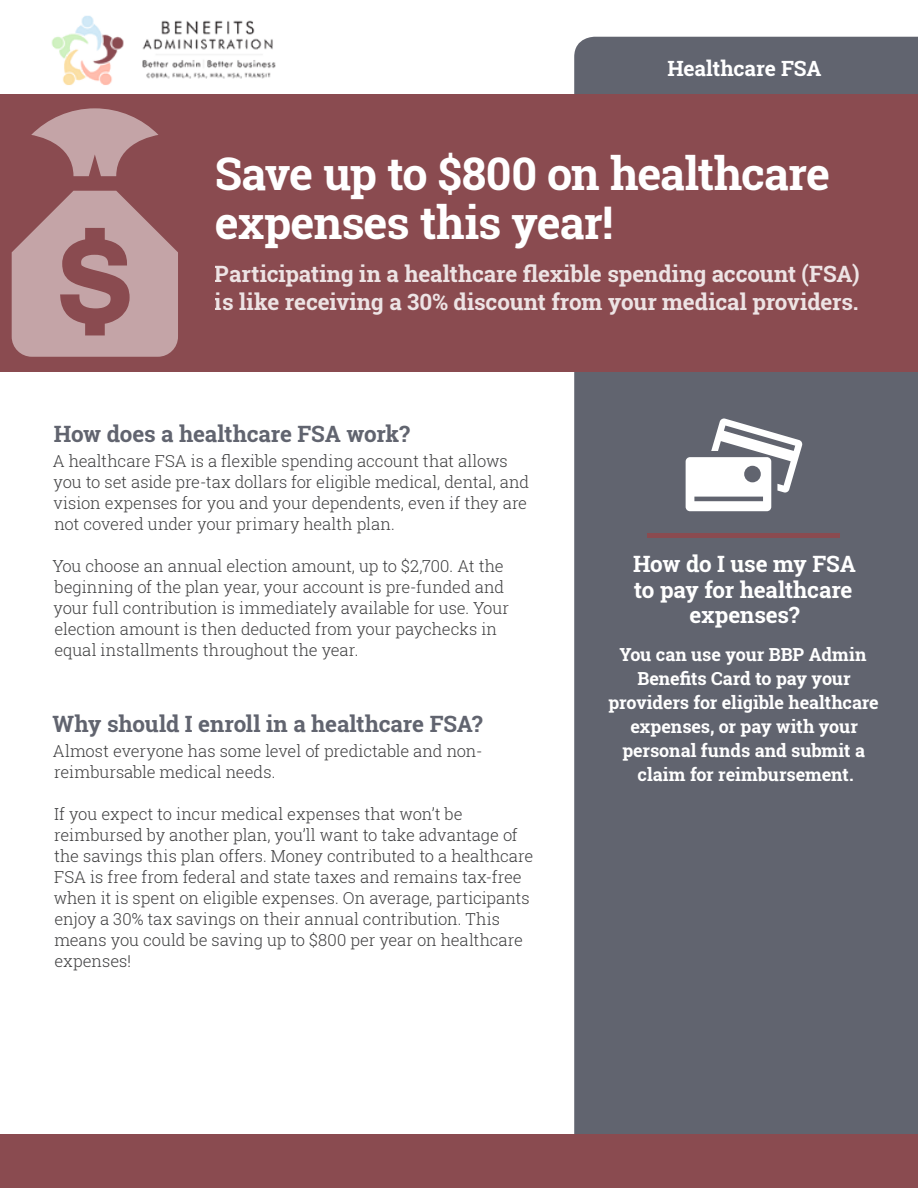
<style>
.page{position:relative;width:918px;height:1188px;background:#fff}
.page>*{position:absolute;margin:0;border:0;box-sizing:border-box;transform-origin:0 0}
.t1{font:700 45px/49.5px "Roboto Slab";letter-spacing:-.02em;color:#fff}
.t2{font:700 22.5px/25.5px "Roboto Slab";letter-spacing:-.005em;color:#fff;text-align:center}
.t3{font:700 22.5px "Roboto Slab";letter-spacing:-.01em;color:#61646f}
.t4{font:700 21px "Roboto Slab";letter-spacing:-.005em;color:#fff}
.t5{font:700 18px/24px "Roboto Slab";letter-spacing:-.005em;color:#fff;text-align:center}
.t6{font:300 16.5px/21px "Roboto Slab";letter-spacing:-.005em;color:#3e3e3f}
</style>
<div class="page">
<div style="left:574px;top:37px;width:344px;height:1097px;background:#61646f"></div>
<div style="left:0;top:94px;width:918px;height:278px;background:#8a4b50"></div>
<img style="left:51px;top:15px;width:225px;height:70px">
<div style="left:0;top:1134px;width:918px;height:54px;background:#8a4b50"></div>
<svg style="left:686px;top:419px;width:117px;height:92px"></svg>
<div style="left:647px;top:533px;width:193px;height:5px;background:#8a4b50"></div>
<svg style="left:12px;top:191px;width:166px;height:166px"></svg>
<svg style="left:31px;top:108px;width:128px;height:68px"></svg>
<p class="t4" style="left:667px;top:54px;width:156px">Healthcare FSA</p>
<h1 class="t1" style="left:215px;top:148px;width:617px">Save up to $800 on healthcare expenses this year!</h1>
<h2 class="t2" style="left:215px;top:259px;width:646px;line-height:28.5px;text-align:left">Participating in a healthcare flexible spending account (FSA) is like receiving a 30% discount from your medical providers.</h2>
<h2 class="t3" style="left:54px;top:418px;width:358px">How does a healthcare FSA work?</h2>
<p class="t6" style="left:53px;top:450px;width:478px">A healthcare FSA is a flexible spending account that allows you to set aside pre-tax dollars for eligible medical, dental, and vision expenses for you and your dependents, even if they are not covered under your primary health plan.</p>
<p class="t6" style="left:52px;top:556px;width:458px">You choose an annual election amount, up to $2,700. At the beginning of the plan year, your account is pre-funded and your full contribution is immediately available for use. Your election amount is then deducted from your paychecks in equal installments throughout the year.</p>
<h2 class="t3" style="left:53px;top:708px;width:432px">Why should I enroll in a healthcare FSA?</h2>
<p class="t6" style="left:53px;top:740px;width:431px">Almost everyone has some level of predictable and non&shy;reimbursable medical needs.</p>
<p class="t6" style="left:54px;top:803px;width:481px">If you expect to incur medical expenses that won’t be reimbursed by another plan, you’ll want to take advantage of the savings this plan offers. Money contributed to a healthcare FSA is free from federal and state taxes and remains tax-free when it is spent on eligible expenses. On average, participants enjoy a 30% tax savings on their annual contribution. This means you could be saving up to $800 per year on healthcare expenses!</p>
<h2 class="t2" style="left:633px;top:551px;width:224px">How do I use my FSA to pay for healthcare expenses?</h2>
<p class="t5" style="left:609px;top:642px;width:272px">You can use your BBP Admin<br>Benefits Card to pay your providers for eligible healthcare expenses, or pay with your personal funds and submit a claim for reimbursement.</p>
</div>
